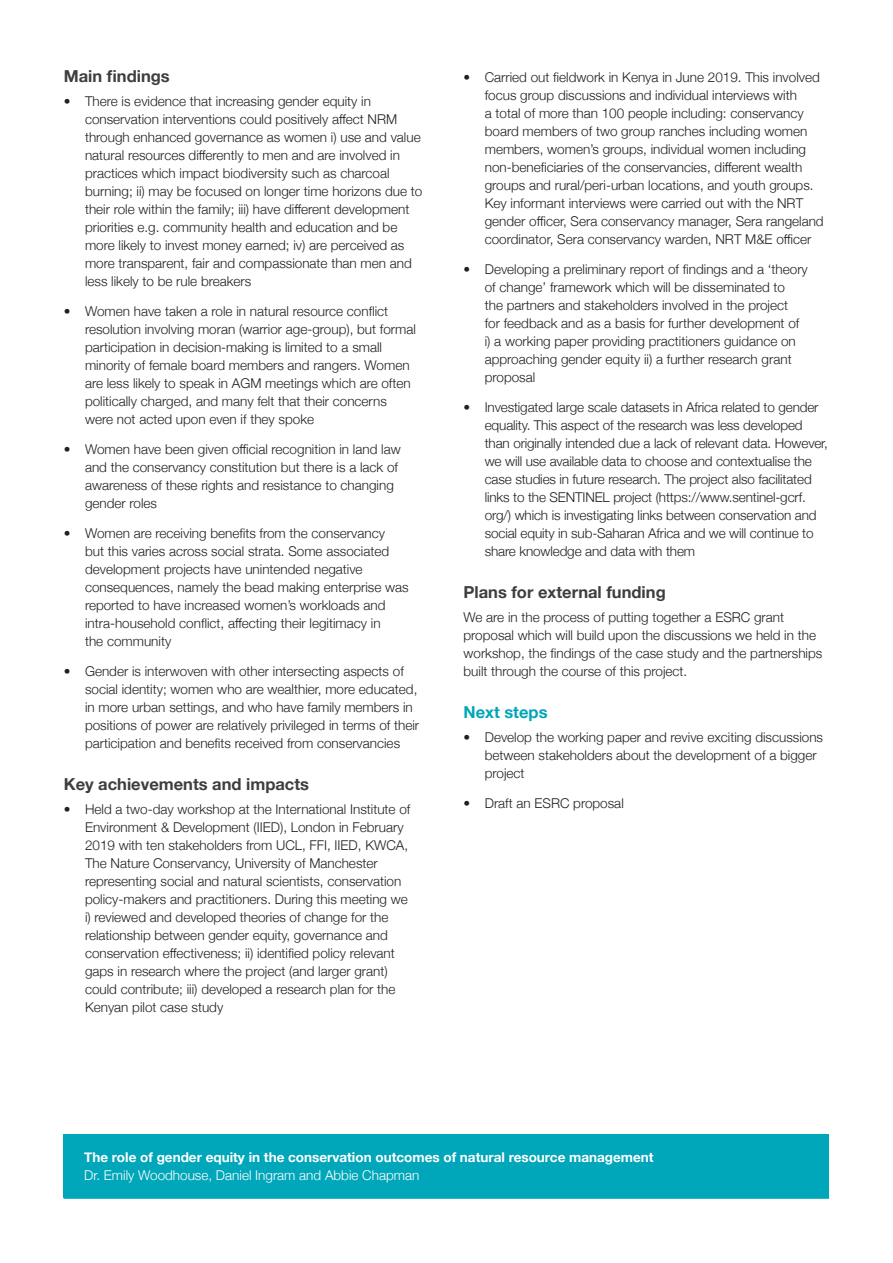
<style>
.page{position:relative;width:893px;height:1263px;background:#fff}
.page>*{position:absolute;margin:0;border:0;box-sizing:border-box;transform-origin:0 0}
.H2_heading{font:700 16.5px "Helvetica Neue";color:#3e3e3f}
.H2_heading_blue{font:700 16.5px "Helvetica Neue";color:#00a6b9}
.Body{font:300 13.5px/18px "Helvetica Neue";color:#231f20}
.Body_bold{font:700 13.5px "Helvetica Neue";color:#fff}
.Named_staff{font:300 13.5px "Helvetica Neue";color:#fff}
</style>
<div class="page">
<hr style="left:64px;top:1198px;width:765px;height:1px;background:#00a6b9">
<div style="left:64px;top:1134px;width:765px;height:64px;background:#00a6b9"></div>
<p class="H2_heading" style="left:64px;top:63px;width:107px">Main findings</p>
<p class="Body" style="left:85px;top:91px;width:339px;text-indent:-21px">• There is evidence that increasing gender equity in conservation interventions could positively affect NRM through enhanced governance as women i) use and value natural resources differently to men and are involved in practices which impact biodiversity such as charcoal burning; ii) may be focused on longer time horizons due to their role within the family; iii) have different development priorities e.g. community health and education and be more likely to invest money earned; iv) are perceived as more transparent, fair and compassionate than men and less likely to be rule breakers</p>
<p class="Body" style="left:85px;top:301px;width:332px;text-indent:-21px">• Women have taken a role in natural resource conflict resolution involving moran (warrior age-group), but formal participation in decision-making is limited to a small minority of female board members and rangers. Women are less likely to speak in AGM meetings which are often politically charged, and many felt that their concerns were not acted upon even if they spoke</p>
<p class="Body" style="left:85px;top:439px;width:317px;text-indent:-21px">• Women have been given official recognition in land law and the conservancy constitution but there is a lack of awareness of these rights and resistance to changing gender roles</p>
<p class="Body" style="left:85px;top:523px;width:325px;text-indent:-21px">• Women are receiving benefits from the conservancy<br>but this varies across social strata. Some associated development projects have unintended negative consequences, namely the bead making enterprise was reported to have increased women’s workloads and intra-household conflict, affecting their legitimacy in<br>the community</p>
<p class="Body" style="left:85px;top:661px;width:336px;text-indent:-21px">• Gender is interwoven with other intersecting aspects of social identity; women who are wealthier, more educated, in more urban settings, and who have family members in positions of power are relatively privileged in terms of their participation and benefits received from conservancies</p>
<p class="H2_heading" style="left:64px;top:771px;width:247px">Key achievements and impacts</p>
<p class="Body" style="left:85px;top:799px;width:327px;text-indent:-21px">• Held a two-day workshop at the International Institute of Environment &amp; Development (IIED), London in February 2019 with ten stakeholders from UCL, FFI, IIED, KWCA, The Nature Conservancy, University of Manchester representing social and natural scientists, conservation policy-makers and practitioners. During this meeting we i) reviewed and developed theories of change for the relationship between gender equity, governance and conservation effectiveness; ii) identified policy relevant gaps in research where the project (and larger grant) could contribute; iii) developed a research plan for the Kenyan pilot case study</p>
<p class="Body" style="left:485px;top:67px;width:340px;text-indent:-21px">• Carried out fieldwork in Kenya in June 2019. This involved focus group discussions and individual interviews with<br>a total of more than 100 people including: conservancy board members of two group ranches including women members, women’s groups, individual women including non-beneficiaries of the conservancies, different wealth groups and rural/peri-urban locations, and youth groups.<br>Key informant interviews were carried out with the NRT gender officer, Sera conservancy manager, Sera rangeland coordinator, Sera conservancy warden, NRT M&amp;E officer</p>
<p class="Body" style="left:485px;top:259px;width:325px;text-indent:-21px">• Developing a preliminary report of findings and a ‘theory of change’ framework which will be disseminated to<br>the partners and stakeholders involved in the project<br>for feedback and as a basis for further development of i) a working paper providing practitioners guidance on approaching gender equity ii) a further research grant proposal</p>
<p class="Body" style="left:485px;top:397px;width:345px;text-indent:-21px">• Investigated large scale datasets in Africa related to gender equality. This aspect of the research was less developed than originally intended due a lack of relevant data. However, we will use available data to choose and contextualise the case studies in future research. The project also facilitated links to the SENTINEL project (https://www.sentinel-gcrf. org/) which is investigating links between conservation and social equity in sub-Saharan Africa and we will continue to share knowledge and data with them</p>
<p class="H2_heading" style="left:463px;top:579px;width:204px">Plans for external funding</p>
<p class="Body" style="left:463px;top:607px;width:360px">We are in the process of putting together a ESRC grant proposal which will build upon the discussions we held in the workshop, the findings of the case study and the partnerships built through the course of this project.</p>
<p class="H2_heading_blue" style="left:463px;top:699px;width:86px">Next steps</p>
<p class="Body" style="left:485px;top:727px;width:340px;text-indent:-21px">• Develop the working paper and revive exciting discussions between stakeholders about the development of a bigger project</p>
<p class="Body" style="left:463px;top:793px;width:162px">• Draft an ESRC proposal</p>
<p class="Body_bold" style="left:84px;top:1146px;width:571px">The role of gender equity in the conservation outcomes of natural resource management</p>
<p class="Named_staff" style="left:84px;top:1164px;width:337px">Dr. Emily Woodhouse, Daniel Ingram and Abbie Chapman</p>
</div>
